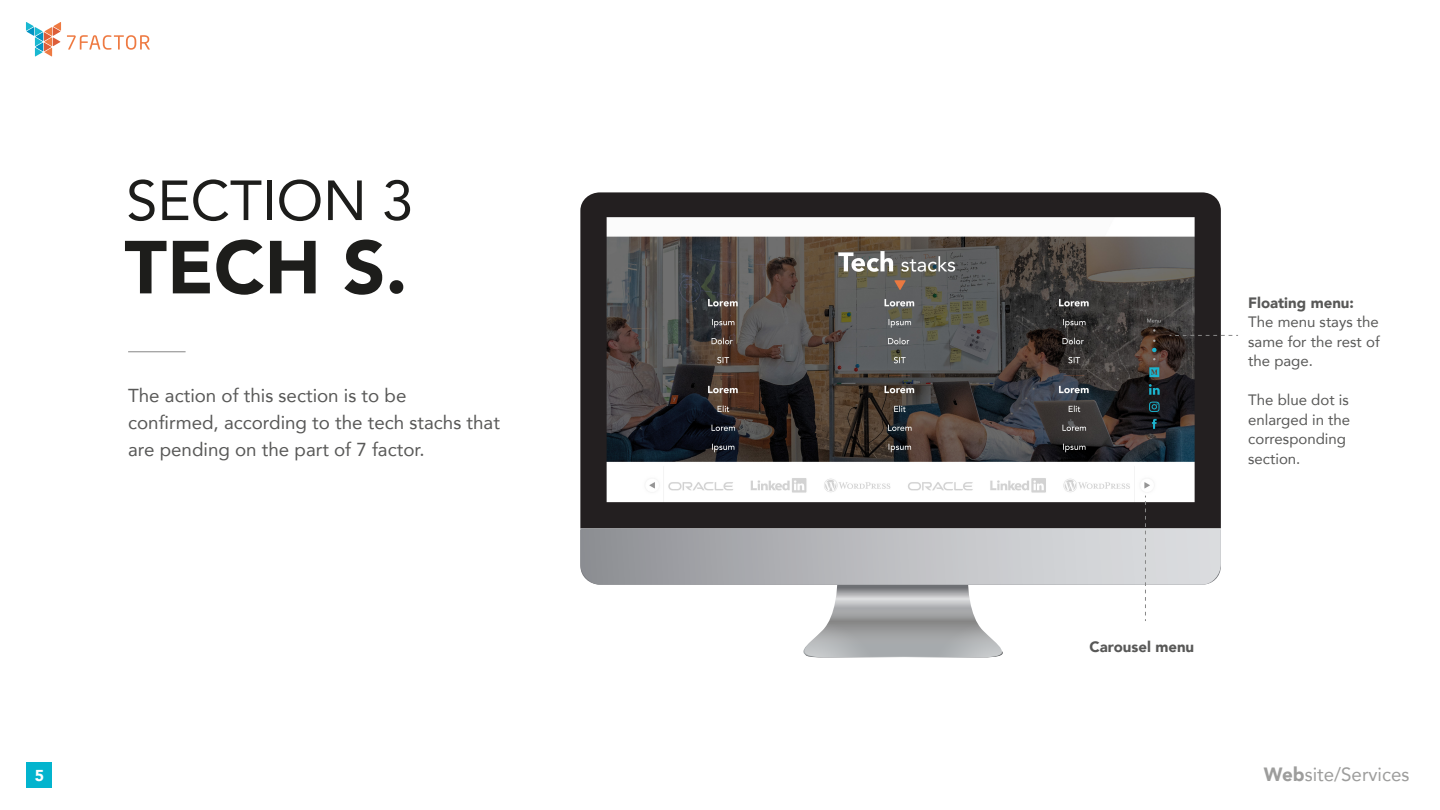
<style>
.page{position:relative;width:1440px;height:810px;background:#fff}
.page>*{position:absolute;margin:0;border:0;box-sizing:border-box;transform-origin:0 0}
.t1{font:900 74.18px "Avenir";color:#1d1d1b}
.t2{font:55.88px "Avenir";color:#1d1d1b}
.t3{font:19.12px "Avenir";color:#9d9d9c}
.t4{font:18.75px/27px "Avenir";color:#585857}
.t5{font:900 15.75px "Avenir";color:#fff}
.t6{font:15px/19.5px "Avenir";color:#585857;text-align:justify}
.t7{font:900 15px "Avenir";color:#585857}
.s1{font-weight:900}
</style>
<div class="page">
<svg style="left:580px;top:192px;width:641px;height:304px;background:#5f5b5a"></svg>
<svg style="left:67px;top:35px;width:83px;height:15px"></svg>
<svg style="left:26px;top:22px;width:35px;height:34px"></svg>
<div style="left:27px;top:762px;width:25px;height:26px;background:#03b4ce"></div>
<hr style="left:128px;top:351px;width:58px;height:1px;background:#878787">
<svg style="left:1169px;top:335px;width:69px;height:1px"></svg>
<svg style="left:580px;top:496px;width:641px;height:162px"></svg>
<h2 class="t2" style="left:126px;top:156px;width:288px">SECTION 3</h2>
<h1 class="t1" style="left:124px;top:204px;width:285px">TECH S.</h1>
<p class="t4" style="left:128px;top:381px;width:373px">The action of this section is to be confirmed, according to the tech stachs that are pending on the part of 7 factor.</p>
<p class="t5" style="left:35px;top:762px;width:11px">5</p>
<p class="t7" style="left:1248px;top:290px;width:107px">Floating menu:</p>
<p class="t6" style="left:1248px;top:312px;width:133px">The menu stays the same for the rest of the page.</p>
<p class="t6" style="left:1248px;top:390px;width:103px;text-align:left">The blue dot is enlarged in the corresponding section.</p>
<p class="t7" style="left:1090px;top:633px;width:106px">Carousel menu</p>
<p class="t3" style="left:1264px;top:759px;width:147px"><span class="s1">Web</span>site/Services</p>
</div>
